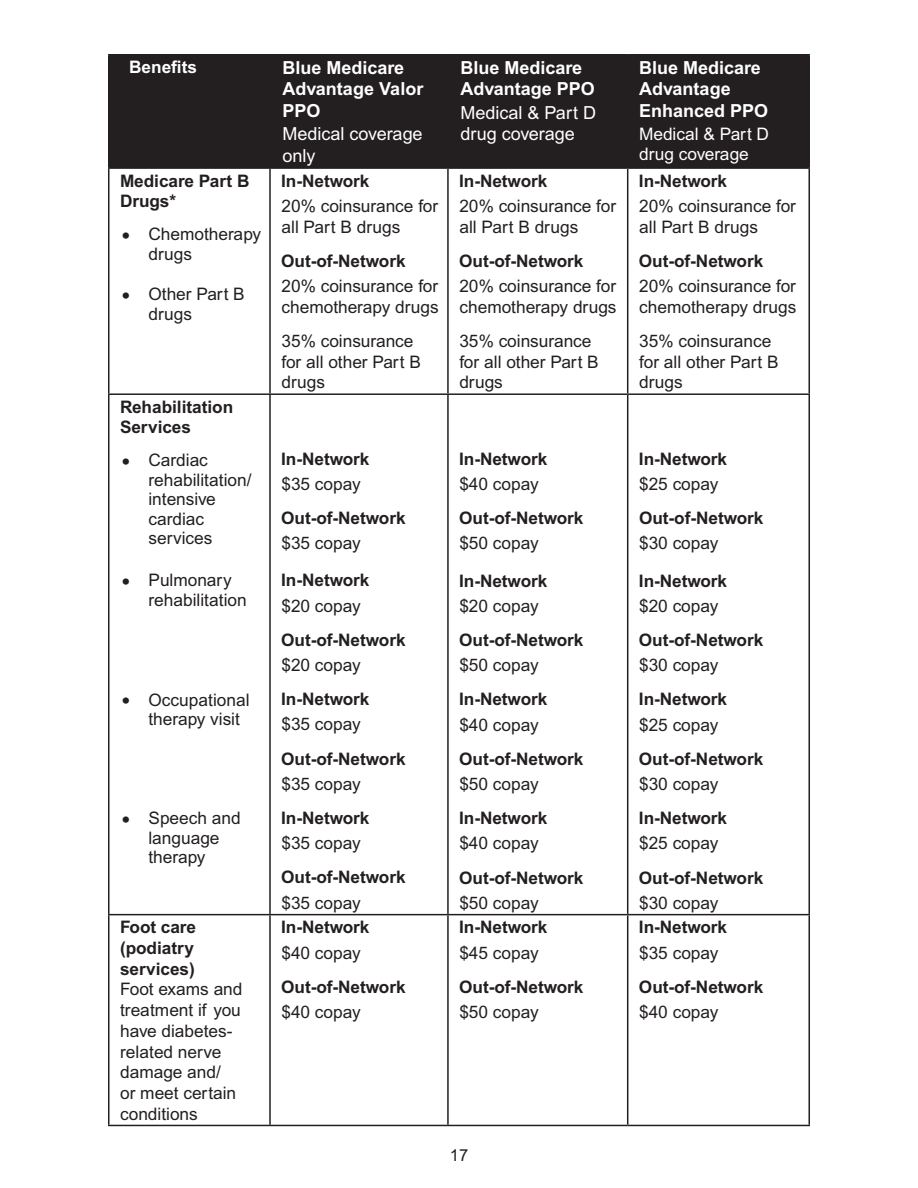
<style>
.page{position:relative;width:918px;height:1188px;background:#fff}
.page>*{position:absolute;margin:0;border:0;box-sizing:border-box;transform-origin:0 0}
.t1{font:700 18px/21.6px "Arial MT Std";color:#fff}
.t2{font:18px/21.6px "Arial MT Std";color:#fff}
.t3{font:17.25px/20.7px "Arial MT Std";color:#231f20}
.t4{font:700 17.25px/20.7px "Arial MT Std";letter-spacing:-.005em;color:#231f20}
.t5{font:17.25px/20.7px "Arial MT Std";color:#fff}
.t6{font:700 17.25px "Arial MT Std";color:#fff}
.t7{font:16.5px "Arial MT Std";color:#231f20}
.s1{font-family:"Times New Roman";font-size:25.5px}
</style>
<div class="page">
<div style="left:110px;top:56px;width:698px;height:111px;background:#231f20"></div>
<hr style="left:108px;top:54px;width:162px;height:2px;background:#231f20">
<hr style="left:108px;top:56px;width:2px;height:111px;background:#231f20">
<hr style="left:270px;top:54px;width:178px;height:2px;background:#231f20">
<hr style="left:269px;top:56px;width:2px;height:111px;background:#231f20">
<hr style="left:448px;top:54px;width:180px;height:2px;background:#231f20">
<hr style="left:447px;top:56px;width:2px;height:111px;background:#231f20">
<hr style="left:628px;top:54px;width:182px;height:2px;background:#231f20">
<hr style="left:627px;top:56px;width:1px;height:111px;background:#231f20">
<hr style="left:808px;top:56px;width:2px;height:111px;background:#231f20">
<hr style="left:108px;top:167px;width:162px;height:2px;background:#231f20">
<hr style="left:108px;top:169px;width:2px;height:224px;background:#231f20">
<hr style="left:270px;top:167px;width:178px;height:2px;background:#231f20">
<hr style="left:269px;top:169px;width:2px;height:224px;background:#231f20">
<hr style="left:448px;top:167px;width:180px;height:2px;background:#231f20">
<hr style="left:447px;top:169px;width:2px;height:224px;background:#231f20">
<hr style="left:628px;top:167px;width:182px;height:2px;background:#231f20">
<hr style="left:627px;top:169px;width:1px;height:224px;background:#231f20">
<hr style="left:808px;top:169px;width:2px;height:224px;background:#231f20">
<hr style="left:108px;top:393px;width:162px;height:2px;background:#231f20">
<hr style="left:108px;top:395px;width:2px;height:519px;background:#231f20">
<hr style="left:270px;top:393px;width:178px;height:2px;background:#231f20">
<hr style="left:269px;top:395px;width:2px;height:519px;background:#231f20">
<hr style="left:448px;top:393px;width:180px;height:2px;background:#231f20">
<hr style="left:447px;top:395px;width:2px;height:519px;background:#231f20">
<hr style="left:628px;top:393px;width:182px;height:2px;background:#231f20">
<hr style="left:627px;top:395px;width:1px;height:519px;background:#231f20">
<hr style="left:808px;top:395px;width:2px;height:519px;background:#231f20">
<hr style="left:108px;top:914px;width:162px;height:1px;background:#231f20">
<hr style="left:108px;top:915px;width:2px;height:210px;background:#231f20">
<hr style="left:270px;top:914px;width:178px;height:1px;background:#231f20">
<hr style="left:269px;top:915px;width:2px;height:210px;background:#231f20">
<hr style="left:448px;top:914px;width:180px;height:1px;background:#231f20">
<hr style="left:447px;top:915px;width:2px;height:210px;background:#231f20">
<hr style="left:628px;top:914px;width:182px;height:1px;background:#231f20">
<hr style="left:627px;top:915px;width:1px;height:210px;background:#231f20">
<hr style="left:808px;top:915px;width:2px;height:210px;background:#231f20">
<hr style="left:108px;top:1125px;width:162px;height:1px;background:#231f20">
<hr style="left:270px;top:1125px;width:178px;height:1px;background:#231f20">
<hr style="left:448px;top:1125px;width:180px;height:1px;background:#231f20">
<hr style="left:628px;top:1125px;width:182px;height:1px;background:#231f20">
<p class="t6" style="left:129px;top:57px;width:70px">Benefits</p>
<p class="t1" style="left:282px;top:57px;width:143px">Blue Medicare<br>Advantage Valor<br>PPO</p>
<p class="t2" style="left:282px;top:124px;width:142px">Medical coverage only</p>
<p class="t4" style="left:120px;top:171px;width:131px">Medicare Part B<br>Drugs*</p>
<p class="t3" style="left:148px;top:225px;width:114px;line-height:19.5px;text-indent:-27px"><span class="s1">•</span> Chemotherapy drugs</p>
<p class="t3" style="left:148px;top:285px;width:98px;line-height:19.5px;text-indent:-27px"><span class="s1">•</span> Other Part B drugs</p>
<p class="t4" style="left:120px;top:397px;width:115px">Rehabilitation<br>Services</p>
<p class="t3" style="left:148px;top:452px;width:105px;line-height:19.5px;text-indent:-27px"><span class="s1">•</span> Cardiac rehabilitation/ intensive cardiac services</p>
<p class="t3" style="left:148px;top:572px;width:100px;line-height:19.5px;text-indent:-27px"><span class="s1">•</span> Pulmonary rehabilitation</p>
<p class="t3" style="left:148px;top:691px;width:103px;line-height:19.5px;text-indent:-27px"><span class="s1">•</span> Occupational therapy visit</p>
<p class="t3" style="left:122px;top:809px;width:121px;line-height:19.5px;text-align:center"><span class="s1">•</span> Speech and language therapy</p>
<p class="t4" style="left:120px;top:918px;width:78px;text-align:justify">Foot care (podiatry services)</p>
<p class="t3" style="left:120px;top:980px;width:124px">Foot exams and treatment if you have diabetes&shy;related nerve damage and/<br>or meet certain conditions</p>
<p class="t4" style="left:281px;top:171px;width:90px">In-Network</p>
<p class="t3" style="left:281px;top:196px;width:158px">20% coinsurance for all Part B drugs</p>
<p class="t4" style="left:281px;top:251px;width:126px">Out-of-Network</p>
<p class="t3" style="left:281px;top:276px;width:159px">20% coinsurance for chemotherapy drugs</p>
<p class="t3" style="left:281px;top:331px;width:141px">35% coinsurance for all other Part B drugs</p>
<p class="t4" style="left:281px;top:449px;width:90px">In-Network</p>
<p class="t3" style="left:281px;top:474px;width:81px">$35 copay</p>
<p class="t4" style="left:281px;top:508px;width:126px">Out-of-Network</p>
<p class="t3" style="left:281px;top:534px;width:81px">$35 copay</p>
<p class="t4" style="left:281px;top:571px;width:90px">In-Network</p>
<p class="t3" style="left:281px;top:596px;width:81px">$20 copay</p>
<p class="t4" style="left:281px;top:630px;width:126px">Out-of-Network</p>
<p class="t3" style="left:281px;top:656px;width:81px">$20 copay</p>
<p class="t4" style="left:281px;top:689px;width:90px">In-Network</p>
<p class="t3" style="left:281px;top:715px;width:81px">$35 copay</p>
<p class="t4" style="left:281px;top:749px;width:126px">Out-of-Network</p>
<p class="t3" style="left:281px;top:774px;width:81px">$35 copay</p>
<p class="t4" style="left:281px;top:808px;width:90px">In-Network</p>
<p class="t3" style="left:281px;top:834px;width:81px">$35 copay</p>
<p class="t4" style="left:281px;top:868px;width:126px">Out-of-Network</p>
<p class="t3" style="left:281px;top:893px;width:81px">$35 copay</p>
<p class="t4" style="left:281px;top:918px;width:90px">In-Network</p>
<p class="t3" style="left:281px;top:943px;width:81px">$40 copay</p>
<p class="t4" style="left:281px;top:977px;width:126px">Out-of-Network</p>
<p class="t3" style="left:281px;top:1002px;width:81px">$40 copay</p>
<p class="t1" style="left:460px;top:57px;width:136px">Blue Medicare<br>Advantage PPO</p>
<p class="t2" style="left:460px;top:103px;width:137px">Medical &amp; Part D drug coverage</p>
<p class="t4" style="left:459px;top:171px;width:90px">In-Network</p>
<p class="t3" style="left:459px;top:196px;width:158px">20% coinsurance for all Part B drugs</p>
<p class="t4" style="left:459px;top:251px;width:126px">Out-of-Network</p>
<p class="t3" style="left:459px;top:276px;width:159px">20% coinsurance for chemotherapy drugs</p>
<p class="t3" style="left:459px;top:331px;width:141px">35% coinsurance for all other Part B drugs</p>
<p class="t4" style="left:459px;top:449px;width:90px">In-Network</p>
<p class="t3" style="left:459px;top:474px;width:81px">$40 copay</p>
<p class="t4" style="left:459px;top:508px;width:126px">Out-of-Network</p>
<p class="t3" style="left:459px;top:534px;width:81px">$50 copay</p>
<p class="t4" style="left:459px;top:571px;width:90px">In-Network</p>
<p class="t3" style="left:459px;top:596px;width:81px">$20 copay</p>
<p class="t4" style="left:459px;top:630px;width:126px">Out-of-Network</p>
<p class="t3" style="left:459px;top:656px;width:81px">$50 copay</p>
<p class="t4" style="left:459px;top:689px;width:90px">In-Network</p>
<p class="t3" style="left:459px;top:715px;width:81px">$40 copay</p>
<p class="t4" style="left:459px;top:749px;width:126px">Out-of-Network</p>
<p class="t3" style="left:459px;top:774px;width:81px">$50 copay</p>
<p class="t4" style="left:459px;top:808px;width:90px">In-Network</p>
<p class="t3" style="left:459px;top:834px;width:81px">$40 copay</p>
<p class="t4" style="left:459px;top:868px;width:126px">Out-of-Network</p>
<p class="t3" style="left:459px;top:893px;width:81px">$50 copay</p>
<p class="t4" style="left:459px;top:918px;width:90px">In-Network</p>
<p class="t3" style="left:459px;top:943px;width:81px">$45 copay</p>
<p class="t4" style="left:459px;top:977px;width:126px">Out-of-Network</p>
<p class="t3" style="left:459px;top:1002px;width:81px">$50 copay</p>
<p class="t7" style="left:450px;top:1146px;width:20px">17</p>
<p class="t1" style="left:639px;top:57px;width:131px">Blue Medicare<br>Advantage<br>Enhanced PPO</p>
<p class="t5" style="left:639px;top:124px;width:131px">Medical &amp; Part D drug coverage</p>
<p class="t4" style="left:639px;top:171px;width:90px">In-Network</p>
<p class="t3" style="left:639px;top:196px;width:158px">20% coinsurance for all Part B drugs</p>
<p class="t4" style="left:639px;top:251px;width:126px">Out-of-Network</p>
<p class="t3" style="left:639px;top:276px;width:159px">20% coinsurance for chemotherapy drugs</p>
<p class="t3" style="left:639px;top:331px;width:141px">35% coinsurance for all other Part B drugs</p>
<p class="t4" style="left:639px;top:449px;width:90px">In-Network</p>
<p class="t3" style="left:639px;top:474px;width:81px">$25 copay</p>
<p class="t4" style="left:639px;top:508px;width:126px">Out-of-Network</p>
<p class="t3" style="left:639px;top:534px;width:81px">$30 copay</p>
<p class="t4" style="left:639px;top:571px;width:90px">In-Network</p>
<p class="t3" style="left:639px;top:596px;width:81px">$20 copay</p>
<p class="t4" style="left:639px;top:630px;width:126px">Out-of-Network</p>
<p class="t3" style="left:639px;top:656px;width:81px">$30 copay</p>
<p class="t4" style="left:639px;top:690px;width:90px">In-Network</p>
<p class="t3" style="left:639px;top:715px;width:81px">$25 copay</p>
<p class="t4" style="left:639px;top:749px;width:126px">Out-of-Network</p>
<p class="t3" style="left:639px;top:774px;width:81px">$30 copay</p>
<p class="t4" style="left:639px;top:808px;width:90px">In-Network</p>
<p class="t3" style="left:639px;top:834px;width:81px">$25 copay</p>
<p class="t4" style="left:639px;top:868px;width:126px">Out-of-Network</p>
<p class="t3" style="left:639px;top:893px;width:81px">$30 copay</p>
<p class="t4" style="left:639px;top:918px;width:90px">In-Network</p>
<p class="t3" style="left:639px;top:943px;width:81px">$35 copay</p>
<p class="t4" style="left:639px;top:977px;width:126px">Out-of-Network</p>
<p class="t3" style="left:639px;top:1002px;width:81px">$40 copay</p>
</div>
